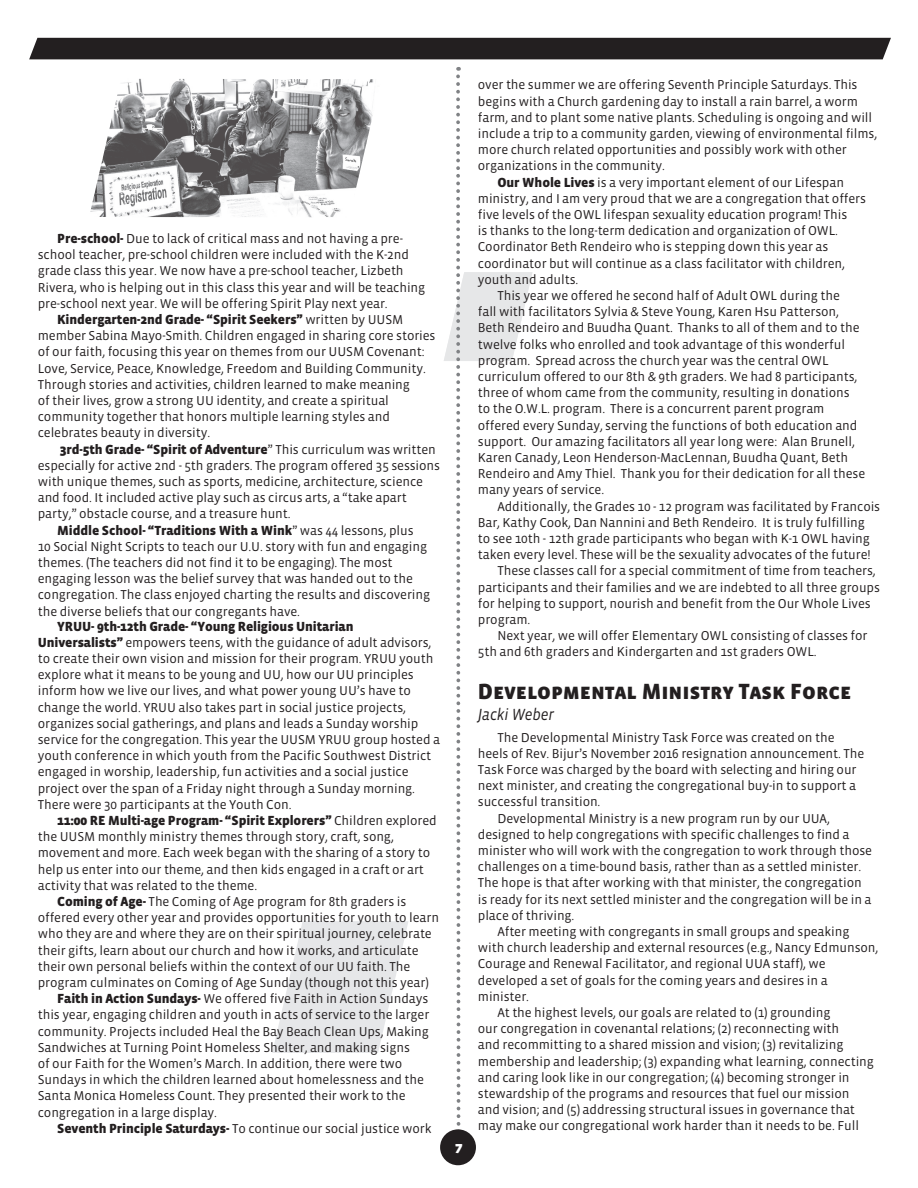
<style>
.page{position:relative;width:918px;height:1188px;background:#fff}
.page>*{position:absolute;margin:0;border:0;box-sizing:border-box;transform-origin:0 0}
.HEAD_Vista_Black{font:22.5px "Vista Sans SC Black";color:#231f20}
.ITALIC_Vista_Book{font:italic 16.5px "Vista Sans";letter-spacing:-.01em;color:#231f20;scale:.9 1}
.TEXT_-_REPORT_ON_PRO{font:16.5px "Vista Sans SC Black";color:#fff}
.TEXT_Vista_Book{font:900 13.5px "Vista Sans";letter-spacing:-.01em;color:#231f20}
.TEXT_Vista_Book-2{font:13.2px/16.2px "Vista Sans";letter-spacing:-.01em;color:#231f20}
.s1{font-weight:900;font-size:13.5px}
.s2{font-weight:400;font-size:13.2px}
</style>
<div class="page">
<svg style="left:272px;top:921px;width:136px;height:132px"></svg>
<div style="left:29px;top:38px;width:862px;height:21px;background:#231f20"></div>
<svg style="left:442px;top:67px;width:91px;height:1076px"></svg>
<div style="left:442px;top:1131px;width:32px;height:33px;background:#231f20;border-radius:50%"></div>
<div style="left:440px;top:1129px;width:36px;height:36px;border:3px solid #231f20;border-radius:50%"></div>
<svg style="left:90px;top:78px;width:283px;height:140px"></svg>
<p class="TEXT_Vista_Book-2" style="left:38px;top:231px;width:389px;text-indent:20px"><span class="s1">Pre-school-</span> Due to lack of critical mass and not having a pre&shy;school teacher, pre-school children were included with the K-2nd grade class this year. We now have a pre-school teacher, Lizbeth Rivera, who is helping out in this class this year and will be teaching pre-school next year. We will be offering Spirit Play next year.</p>
<p class="TEXT_Vista_Book" style="left:57px;top:312px;width:347px">Kindergarten-2nd Grade- “Spirit Seekers” <span class="s2">written by UUSM</span></p>
<p class="TEXT_Vista_Book-2" style="left:38px;top:328px;width:399px">member Sabina Mayo-Smith. Children engaged in sharing core stories of our faith, focusing this year on themes from our UUSM Covenant:<br>Love, Service, Peace, Knowledge, Freedom and Building Community.<br>Through stories and activities, children learned to make meaning<br>of their lives, grow a strong UU identity, and create a spiritual community together that honors multiple learning styles and celebrates beauty in diversity.</p>
<p class="TEXT_Vista_Book" style="left:60px;top:442px;width:378px">3rd-5th Grade- “Spirit of Adventure<span class="s2">” This curriculum was written</span></p>
<p class="TEXT_Vista_Book-2" style="left:38px;top:458px;width:404px">especially for active 2nd - 5th graders. The program offered 35 sessions with unique themes, such as sports, medicine, architecture, science and food. It included active play such as circus arts, a “take apart party,” obstacle course, and a treasure hunt.</p>
<p class="TEXT_Vista_Book" style="left:57px;top:523px;width:358px">Middle School- “Traditions With a Wink<span class="s2">” was 44 lessons, plus</span></p>
<p class="TEXT_Vista_Book-2" style="left:38px;top:539px;width:394px">10 Social Night Scripts to teach our U.U. story with fun and engaging themes. (The teachers did not find it to be engaging). The most engaging lesson was the belief survey that was handed out to the congregation. The class enjoyed charting the results and discovering the diverse beliefs that our congregants have.</p>
<p class="TEXT_Vista_Book" style="left:57px;top:619px;width:298px">YRUU- 9th-12th Grade- “Young Religious Unitarian</p>
<p class="TEXT_Vista_Book-2" style="left:38px;top:635px;width:404px"><span class="s1">Universalists”</span> empowers teens, with the guidance of adult advisors, to create their own vision and mission for their program. YRUU youth explore what it means to be young and UU, how our UU principles inform how we live our lives, and what power young UU’s have to change the world. YRUU also takes part in social justice projects, organizes social gatherings, and plans and leads a Sunday worship service for the congregation. This year the UUSM YRUU group hosted a youth conference in which youth from the Pacific Southwest District engaged in worship, leadership, fun activities and a social justice project over the span of a Friday night through a Sunday morning.<br>There were 30 participants at the Youth Con.</p>
<p class="TEXT_Vista_Book" style="left:57px;top:813px;width:381px">11:00 RE Multi-age Program- “Spirit Explorers” <span class="s2">Children explored</span></p>
<p class="TEXT_Vista_Book-2" style="left:38px;top:829px;width:394px">the UUSM monthly ministry themes through story, craft, song, movement and more. Each week began with the sharing of a story to help us enter into our theme, and then kids engaged in a craft or art activity that was related to the theme.</p>
<p class="TEXT_Vista_Book-2" style="left:38px;top:894px;width:403px;text-indent:20px"><span class="s1">Coming of Age-</span> The Coming of Age program for 8th graders is offered every other year and provides opportunities for youth to learn who they are and where they are on their spiritual journey, celebrate their gifts, learn about our church and how it works, and articulate their own personal beliefs within the context of our UU faith. The program culminates on Coming of Age Sunday (though not this year)</p>
<p class="TEXT_Vista_Book-2" style="left:38px;top:991px;width:393px;text-indent:20px"><span class="s1">Faith in Action Sundays-</span> We offered five Faith in Action Sundays this year, engaging children and youth in acts of service to the larger community. Projects included Heal the Bay Beach Clean Ups, Making Sandwiches at Turning Point Homeless Shelter, and making signs<br>of our Faith for the Women’s March. In addition, there were two Sundays in which the children learned about homelessness and the Santa Monica Homeless Count. They presented their work to the congregation in a large display.</p>
<p class="TEXT_Vista_Book-2" style="left:57px;top:1121px;width:376px"><span class="s1">Seventh Principle Saturdays-</span> To continue our social justice work</p>
<p class="TEXT_-_REPORT_ON_PRO" style="left:455px;top:1139px;width:10px">7</p>
<p class="TEXT_Vista_Book-2" style="left:478px;top:77px;width:401px">over the summer we are offering Seventh Principle Saturdays. This begins with a Church gardening day to install a rain barrel, a worm farm, and to plant some native plants. Scheduling is ongoing and will include a trip to a community garden, viewing of environmental films, more church related opportunities and possibly work with other organizations in the community.</p>
<p class="TEXT_Vista_Book-2" style="left:478px;top:174px;width:390px;text-indent:20px"><span class="s1">Our Whole Lives</span> is a very important element of our Lifespan ministry, and I am very proud that we are a congregation that offers five levels of the OWL lifespan sexuality education program! This<br>is thanks to the long-term dedication and organization of OWL.<br>Coordinator Beth Rendeiro who is stepping down this year as coordinator but will continue as a class facilitator with children, youth and adults.</p>
<p class="TEXT_Vista_Book-2" style="left:478px;top:288px;width:389px;text-indent:20px">This year we offered he second half of Adult OWL during the<br>fall with facilitators Sylvia &amp; Steve Young, Karen Hsu Patterson, Beth Rendeiro and Buudha Quant. Thanks to all of them and to the twelve folks who enrolled and took advantage of this wonderful program. Spread across the church year was the central OWL curriculum offered to our 8th &amp; 9th graders. We had 8 participants, three of whom came from the community, resulting in donations to the O.W.L. program. There is a concurrent parent program offered every Sunday, serving the functions of both education and support. Our amazing facilitators all year long were: Alan Brunell, Karen Canady, Leon Henderson-MacLennan, Buudha Quant, Beth Rendeiro and Amy Thiel. Thank you for their dedication for all these many years of service.</p>
<p class="TEXT_Vista_Book-2" style="left:478px;top:498px;width:404px;text-indent:20px">Additionally, the Grades 10 - 12 program was facilitated by Francois Bar, Kathy Cook, Dan Nannini and Beth Rendeiro. It is truly fulfilling to see 10th - 12th grade participants who began with K-1 OWL having taken every level. These will be the sexuality advocates of the future!</p>
<p class="TEXT_Vista_Book-2" style="left:478px;top:563px;width:404px;text-indent:20px">These classes call for a special commitment of time from teachers, participants and their families and we are indebted to all three groups for helping to support, nourish and benefit from the Our Whole Lives program.</p>
<p class="TEXT_Vista_Book-2" style="left:478px;top:628px;width:391px;text-indent:20px">Next year, we will offer Elementary OWL consisting of classes for<br>5th and 6th graders and Kindergarten and 1st graders OWL.</p>
<p class="HEAD_Vista_Black" style="left:478px;top:680px;width:375px">Developmental Ministry Task Force</p>
<p class="ITALIC_Vista_Book" style="left:478px;top:706px;width:86px">Jacki Weber</p>
<p class="TEXT_Vista_Book-2" style="left:478px;top:729px;width:388px;text-indent:20px">The Developmental Ministry Task Force was created on the heels of Rev. Bijur’s November 2016 resignation announcement. The Task Force was charged by the board with selecting and hiring our next minister, and creating the congregational buy-in to support a successful transition.</p>
<p class="TEXT_Vista_Book-2" style="left:478px;top:810px;width:396px;text-indent:20px">Developmental Ministry is a new program run by our UUA, designed to help congregations with specific challenges to find a minister who will work with the congregation to work through those challenges on a time-bound basis, rather than as a settled minister.<br>The hope is that after working with that minister, the congregation is ready for its next settled minister and the congregation will be in a place of thriving.</p>
<p class="TEXT_Vista_Book-2" style="left:478px;top:924px;width:402px;text-indent:20px">After meeting with congregants in small groups and speaking with church leadership and external resources (e.g., Nancy Edmunson, Courage and Renewal Facilitator, and regional UUA staff), we developed a set of goals for the coming years and desires in a minister.</p>
<p class="TEXT_Vista_Book-2" style="left:478px;top:1005px;width:398px;text-indent:20px">At the highest levels, our goals are related to (1) grounding<br>our congregation in covenantal relations; (2) reconnecting with<br>and recommitting to a shared mission and vision; (3) revitalizing membership and leadership; (3) expanding what learning, connecting and caring look like in our congregation; (4) becoming stronger in stewardship of the programs and resources that fuel our mission and vision; and (5) addressing structural issues in governance that may make our congregational work harder than it needs to be. Full</p>
</div>
